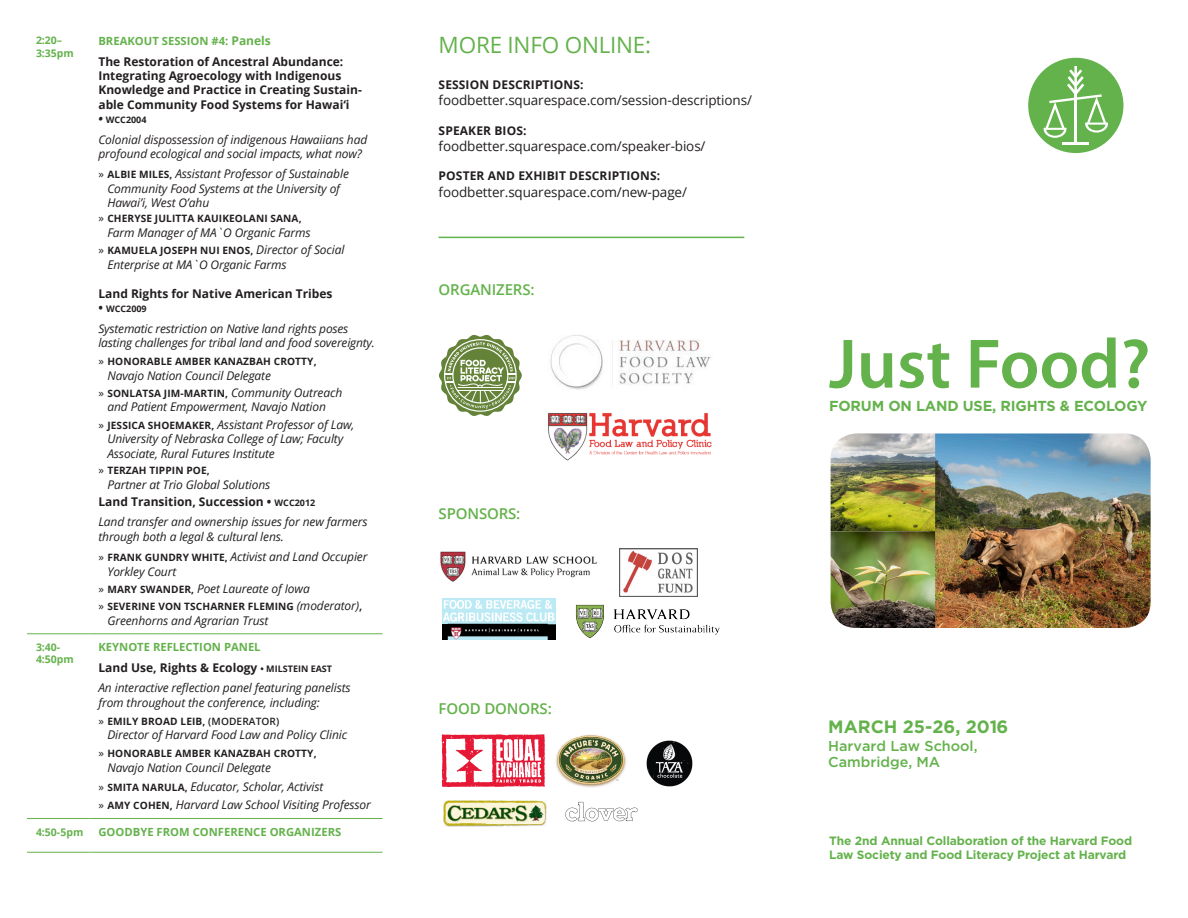
<style>
.page{position:relative;width:1188px;height:918px;background:#fff}
.page>*{position:absolute;margin:0;border:0;box-sizing:border-box;transform-origin:0 0}
.t1{font:600 70.65px "Myriad Pro";color:#64b24c}
.t2{font:22.5px "Open Sans";letter-spacing:-.01em;color:#64b24c}
.t3{font:700 17.85px "Gotham";color:#64b24c}
.t4{font:600 15px "Open Sans";letter-spacing:-.01em;color:#64b24c}
.t5{font:700 14.55px "Gotham";letter-spacing:-.01em;color:#64b24c}
.t6{font:500 14.4px/16.4px "Gotham";color:#64b24c}
.t7{font:13.5px "Open Sans";letter-spacing:-.01em;color:#231f20}
.t8{font:italic 12px/14.4px "Open Sans";letter-spacing:-.01em;color:#231f20}
.session_title{font:700 12px/14.4px "Open Sans";color:#231f20}
.t9{font:700 12px/14.4px "Gotham";letter-spacing:-.01em;color:#64b24c}
.main_session_header{font:700 11.25px "Open Sans";color:#64b24c}
.time{font:700 10.5px/12.6px "Open Sans";color:#64b24c}
.t10{font:700 10.2px "Open Sans";letter-spacing:.01em;color:#231f20}
.session_title-2{font:700 9px "Open Sans";color:#231f20}
.s1{font-size:12px}
.s2{font-style:italic;font-size:12px}
.s3{font-style:normal;font-size:11.25px}
.s4{font-weight:700;font-style:normal;font-size:10.2px}
.s5{font-weight:400;font-size:11.25px}
.s6{font-weight:400;font-style:italic;font-size:12px}
.s7{font-size:9px}
.s8{font-weight:600;font-size:12px}
.s9{font-weight:600}
</style>
<div class="page">
<hr style="left:27px;top:634px;width:62px;height:1px;background:#64b24c">
<hr style="left:89px;top:634px;width:294px;height:1px;background:#64b24c">
<hr style="left:27px;top:818px;width:62px;height:1px;background:#64b24c">
<hr style="left:89px;top:818px;width:294px;height:1px;background:#64b24c">
<hr style="left:27px;top:852px;width:62px;height:1px;background:#64b24c">
<hr style="left:89px;top:852px;width:294px;height:1px;background:#64b24c">
<img style="left:550px;top:335px;width:161px;height:55px">
<svg style="left:439px;top:335px;width:83px;height:81px"></svg>
<img style="left:443px;top:801px;width:104px;height:25px">
<svg style="left:442px;top:734px;width:103px;height:53px"></svg>
<svg style="left:565px;top:802px;width:73px;height:19px"></svg>
<img style="left:646px;top:740px;width:47px;height:47px">
<img style="left:619px;top:548px;width:79px;height:49px">
<img style="left:442px;top:598px;width:114px;height:42px">
<img style="left:548px;top:413px;width:164px;height:48px">
<img style="left:576px;top:604px;width:144px;height:34px">
<img style="left:440px;top:551px;width:157px;height:31px">
<img style="left:555px;top:734px;width:72px;height:54px">
<img style="left:935px;top:434px;width:215px;height:193px">
<img style="left:831px;top:434px;width:104px;height:193px">
<div style="left:829px;top:432px;width:323px;height:197px;border:1px solid #fff;border-radius:27px"></div>
<svg style="left:1026px;top:56px;width:100px;height:99px;fill:#64b24c"></svg>
<div style="left:1024px;top:53px;width:104px;height:104px;border:4px solid #fff;border-radius:50%"></div>
<hr style="left:1074px;top:66px;width:3px;height:29px;background:#fff">
<hr style="left:1074px;top:94px;width:3px;height:50px;background:#fff">
<hr style="left:1062px;top:142px;width:27px;height:3px;background:#fff">
<svg style="left:1044px;top:69px;width:64px;height:69px"></svg>
<hr style="left:439px;top:237px;width:305px;height:1px;background:#64b24c">
<p class="time" style="left:36px;top:34px;width:39px">2:20–<br>3:35pm</p>
<p class="main_session_header" style="left:98px;top:33px;width:174px">BREAKOUT SESSION #4: <span class="s1">Panels</span></p>
<p class="session_title" style="left:98px;top:54px;width:265px">The Restoration of Ancestral Abundance:<br>Integrating Agroecology with Indigenous Knowledge and Practice in Creating Sustain&shy;able Community Food Systems for Hawai‘i</p>
<p class="session_title-2" style="left:98px;top:114px;width:50px"><span class="s2">•</span> WCC2004</p>
<p class="t8" style="left:98px;top:132px;width:270px">Colonial dispossession of indigenous Hawaiians had profound ecological and social impacts, what now?</p>
<p class="t8" style="left:107px;top:167px;width:243px;text-indent:-9px"><span class="s3">»</span> <span class="s4">ALBIE MILES,</span> Assistant Professor of Sustainable<br>Community Food Systems at the University of<br>Hawai’i, West O’ahu</p>
<p class="t10" style="left:98px;top:211px;width:205px"><span class="s5">»</span> CHERYSE JULITTA KAUIKEOLANI SANA,</p>
<p class="t8" style="left:107px;top:225px;width:205px">Farm Manager of MA`O Organic Farms</p>
<p class="t10" style="left:98px;top:243px;width:248px"><span class="s5">»</span> KAMUELA JOSEPH NUI ENOS, <span class="s6">Director of Social</span></p>
<p class="t8" style="left:107px;top:257px;width:181px">Enterprise at MA`O Organic Farms</p>
<p class="session_title" style="left:98px;top:286px;width:236px">Land Rights for Native American Tribes</p>
<p class="session_title-2" style="left:98px;top:303px;width:50px"><span class="s1">•</span> WCC2009</p>
<p class="t8" style="left:98px;top:321px;width:278px">Systematic restriction on Native land rights poses lasting challenges for tribal land and food sovereignty.</p>
<p class="t10" style="left:98px;top:354px;width:220px"><span class="s5">»</span> HONORABLE AMBER KANAZBAH CROTTY,</p>
<p class="t8" style="left:107px;top:368px;width:165px">Navajo Nation Council Delegate</p>
<p class="t10" style="left:98px;top:386px;width:245px"><span class="s5">»</span> SONLATSA JIM-MARTIN, <span class="s6">Community Outreach</span></p>
<p class="t8" style="left:107px;top:400px;width:220px">and Patient Empowerment, Navajo Nation</p>
<p class="t8" style="left:107px;top:417px;width:248px;text-indent:-9px"><span class="s3">»</span> <span class="s4">JESSICA SHOEMAKER,</span> Assistant Professor of Law,<br>University of Nebraska College of Law; Faculty<br>Associate, Rural Futures Institute</p>
<p class="t10" style="left:98px;top:463px;width:113px"><span class="s5">»</span> TERZAH TIPPIN POE,</p>
<p class="t8" style="left:107px;top:477px;width:164px">Partner at Trio Global Solutions</p>
<p class="session_title" style="left:98px;top:494px;width:218px">Land Transition, Succession • <span class="s7">WCC2012</span></p>
<p class="t8" style="left:98px;top:515px;width:271px">Land transfer and ownership issues for new farmers through both a legal &amp; cultural lens.</p>
<p class="t8" style="left:107px;top:549px;width:262px;text-indent:-9px"><span class="s3">»</span> <span class="s4">FRANK GUNDRY WHITE,</span> Activist and Land Occupier<br>Yorkley Court</p>
<p class="t8" style="left:98px;top:581px;width:213px"><span class="s3">»</span> <span class="s4">MARY SWANDER,</span> Poet Laureate of Iowa</p>
<p class="t10" style="left:98px;top:599px;width:265px"><span class="s5">»</span> SEVERINE VON TSCHARNER FLEMING <span class="s6">(moderator)</span><span class="s8">,</span></p>
<p class="t8" style="left:107px;top:613px;width:163px">Greenhorns and Agrarian Trust</p>
<p class="time" style="left:36px;top:640px;width:39px">3:40-<br>4:50pm</p>
<p class="main_session_header" style="left:98px;top:639px;width:164px">KEYNOTE REFLECTION PANEL</p>
<p class="session_title" style="left:98px;top:660px;width:235px">Land Use, Rights &amp; Ecology <span class="s7">• MILSTEIN EAST</span></p>
<p class="t8" style="left:98px;top:680px;width:254px">An interactive reflection panel featuring panelists from throughout the conference, including:</p>
<p class="t10" style="left:98px;top:714px;width:182px"><span class="s5">»</span> EMILY BROAD LEIB, <span class="s9">(MODERATOR)</span></p>
<p class="t8" style="left:107px;top:727px;width:241px">Director of Harvard Food Law and Policy Clinic</p>
<p class="t10" style="left:98px;top:746px;width:220px"><span class="s5">»</span> HONORABLE AMBER KANAZBAH CROTTY,</p>
<p class="t8" style="left:107px;top:760px;width:165px">Navajo Nation Council Delegate</p>
<p class="t8" style="left:98px;top:779px;width:226px"><span class="s3">»</span> <span class="s4">SMITA NARULA,</span> Educator, Scholar, Activist</p>
<p class="t8" style="left:98px;top:798px;width:274px"><span class="s3">»</span> <span class="s4">AMY COHEN,</span> Harvard Law School Visiting Professor</p>
<p class="time" style="left:36px;top:825px;width:49px">4:50-5pm</p>
<p class="main_session_header" style="left:98px;top:824px;width:244px">GOODBYE FROM CONFERENCE ORGANIZERS</p>
<p class="t2" style="left:439px;top:30px;width:214px">MORE INFO ONLINE:</p>
<p class="session_title" style="left:439px;top:77px;width:146px">SESSION DESCRIPTIONS:</p>
<p class="t7" style="left:439px;top:91px;width:315px">foodbetter.squarespace.com/session-descriptions/</p>
<p class="session_title" style="left:439px;top:123px;width:89px">SPEAKER BIOS:</p>
<p class="t7" style="left:439px;top:137px;width:268px">foodbetter.squarespace.com/speaker-bios/</p>
<p class="session_title" style="left:439px;top:169px;width:223px">POSTER AND EXHIBIT DESCRIPTIONS:</p>
<p class="t7" style="left:439px;top:183px;width:250px">foodbetter.squarespace.com/new-page/</p>
<p class="t4" style="left:439px;top:279px;width:97px">ORGANIZERS:</p>
<p class="t4" style="left:439px;top:503px;width:83px">SPONSORS:</p>
<p class="t4" style="left:439px;top:698px;width:115px">FOOD DONORS:</p>
<h1 class="t1" style="left:829px;top:319px;width:323px">Just Food?</h1>
<p class="t5" style="left:829px;top:397px;width:320px">FORUM ON LAND USE, RIGHTS &amp; ECOLOGY</p>
<h3 class="t3" style="left:828px;top:716px;width:182px">MARCH 25-26, 2016</h3>
<p class="t6" style="left:828px;top:737px;width:151px">Harvard Law School,<br>Cambridge, MA</p>
<p class="t9" style="left:829px;top:833px;width:305px">The 2nd Annual Collaboration of the Harvard Food<br>Law Society and Food Literacy Project at Harvard</p>
</div>
